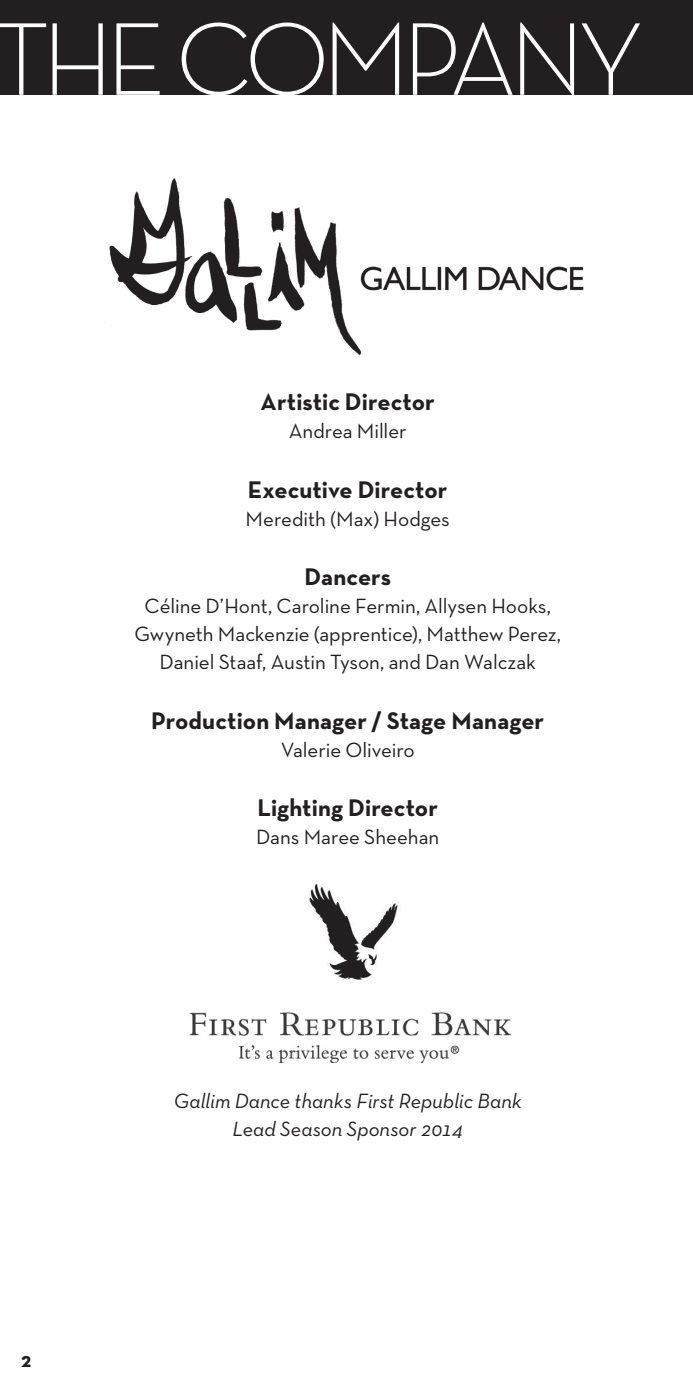
<style>
.page{position:relative;width:693px;height:1386px;background:#fff}
.page>*{position:absolute;margin:0;border:0;box-sizing:border-box;transform-origin:0 0}
.t1{font:300 105px "Neutra Text";letter-spacing:-.075em;color:#fff}
.t2{font:700 24.5px "Neutra Text TF";letter-spacing:.005em;color:#231f20}
.t3{font:21px/28px "Neutra Text TF";letter-spacing:-.005em;color:#231f20;text-align:center}
.t4{font:italic 21px "Neutra Text TF";color:#231f20}
.t5{font:700 21px "Neutra Text";color:#231f20}
</style>
<div class="page">
<div style="left:0;top:0;width:693px;height:94px;background:#231f20"></div>
<img style="left:104px;top:178px;width:480px;height:177px">
<img style="left:189px;top:883px;width:323px;height:180px">
<p class="t1" style="left:-7px;top:-5px;width:653px">THE COMPANY</p>
<p class="t2" style="left:261px;top:387px;width:176px">Artistic Director</p>
<p class="t3" style="left:289px;top:417px;width:119px">Andrea Miller</p>
<p class="t2" style="left:248px;top:474px;width:201px">Executive Director</p>
<p class="t3" style="left:246px;top:504px;width:206px">Meredith (Max) Hodges</p>
<p class="t2" style="left:305px;top:562px;width:88px">Dancers</p>
<p class="t3" style="left:144px;top:592px;width:408px">Céline D’Hont, Caroline Fermin, Allysen Hooks,</p>
<p class="t3" style="left:134px;top:620px;width:428px">Gwyneth Mackenzie (apprentice), Matthew Perez,<br>Daniel Staaf, Austin Tyson, and Dan Walczak</p>
<p class="t2" style="left:151px;top:705px;width:394px">Production Manager / Stage Manager</p>
<p class="t3" style="left:281px;top:735px;width:135px">Valerie Oliveiro</p>
<p class="t2" style="left:258px;top:793px;width:182px">Lighting Director</p>
<p class="t3" style="left:256px;top:823px;width:185px">Dans Maree Sheehan</p>
<p class="t5" style="left:21px;top:1347px;width:12px">2</p>
<p class="t4" style="left:174px;top:1088px;width:349px">Gallim Dance thanks First Republic Bank</p>
<p class="t4" style="left:232px;top:1116px;width:232px">Lead Season Sponsor 2014</p>
</div>
